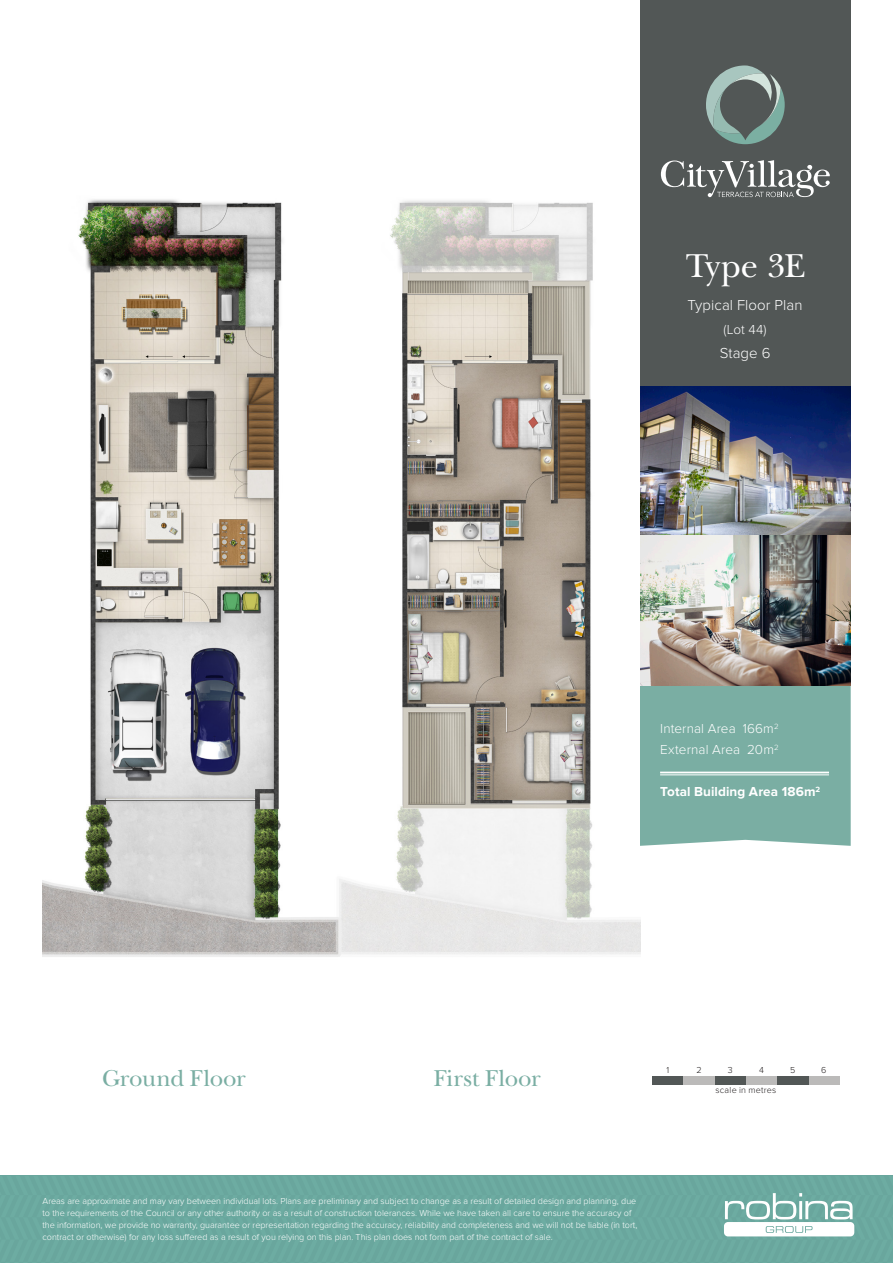
<style>
.page{position:relative;width:893px;height:1263px;background:#fff}
.page>*{position:absolute;margin:0;border:0;box-sizing:border-box;transform-origin:0 0}
.t1{font:34.5px "New Baskerville Std";letter-spacing:-.005em;color:#fff}
.t2{font:24px "New Baskerville Std";letter-spacing:-.005em;color:#7aaea3}
.t3{font:300 15px "Proxima Nova";letter-spacing:.005em;color:#fff}
.t4{font:300 13.5px "Proxima Nova";letter-spacing:.01em;color:#fff}
.t5{font:700 13.5px "Proxima Nova";letter-spacing:.01em;color:#fff}
.t6{font:300 9px/12px "Proxima Nova";color:#fff}
.t7{font:300 9px "Proxima Nova";letter-spacing:.025em;color:#231f20}
</style>
<div class="page">
<img style="left:43px;top:199px;width:597px;height:758px">
<div style="left:652px;top:1075px;width:32px;height:9px;background:#525756"></div>
<div style="left:746px;top:1075px;width:31px;height:9px;background:#bbbab9"></div>
<div style="left:715px;top:1075px;width:31px;height:9px;background:#525756"></div>
<div style="left:808px;top:1075px;width:31px;height:9px;background:#bbbab9"></div>
<div style="left:684px;top:1075px;width:31px;height:9px;background:#bbbab9"></div>
<div style="left:777px;top:1075px;width:31px;height:9px;background:#525756"></div>
<div style="left:640px;top:0;width:211px;height:386px;background:#525756"></div>
<div style="left:640px;top:686px;width:211px;height:160px;background:#7aaea3"></div>
<svg style="left:661px;top:160px;width:169px;height:37px"></svg>
<svg style="left:706px;top:65px;width:79px;height:79px"></svg>
<hr style="left:660px;top:772px;width:169px;height:1px;background:#fff">
<hr style="left:660px;top:774px;width:169px;height:1px;background:#fff">
<img style="left:640px;top:386px;width:211px;height:300px">
<div style="left:0;top:1176px;width:893px;height:87px;background:#6ba99f"></div>
<p class="t1" style="left:686px;top:246px;width:122px">Type 3E</p>
<p class="t3" style="left:688px;top:296px;width:116px">Typical Floor Plan</p>
<p class="t4" style="left:723px;top:321px;width:45px">(Lot 44)</p>
<p class="t3" style="left:720px;top:344px;width:52px">Stage 6</p>
<p class="t4" style="left:660px;top:721px;width:120px">Internal Area 166m<sup>2</sup></p>
<p class="t4" style="left:660px;top:742px;width:120px">External Area 20m<sup>2</sup></p>
<p class="t5" style="left:660px;top:784px;width:162px">Total Building Area 186m<sup>2</sup></p>
<p class="t2" style="left:102px;top:1064px;width:145px">Ground Floor</p>
<p class="t2" style="left:434px;top:1064px;width:109px">First Floor</p>
<p class="t7" style="left:667px;top:1065px;width:4px">1</p>
<p class="t7" style="left:696px;top:1065px;width:7px">2</p>
<p class="t7" style="left:728px;top:1065px;width:6px">3</p>
<p class="t7" style="left:759px;top:1065px;width:6px">4</p>
<p class="t7" style="left:790px;top:1065px;width:7px">5</p>
<p class="t7" style="left:715px;top:1085px;width:62px">scale in metres</p>
<p class="t7" style="left:821px;top:1065px;width:7px">6</p>
<p class="t6" style="left:43px;top:1195px;width:596px">Areas are approximate and may vary between individual lots. Plans are preliminary and subject to change as a result of detailed design and planning, due to the requirements of the Council or any other authority or as a result of construction tolerances. While we have taken all care to ensure the accuracy of the information, we provide no warranty, guarantee or representation regarding the accuracy, reliability and completeness and we will not be liable (in tort, contract or otherwise) for any loss suffered as a result of you relying on this plan. This plan does not form part of the contract of sale.</p>
</div>
